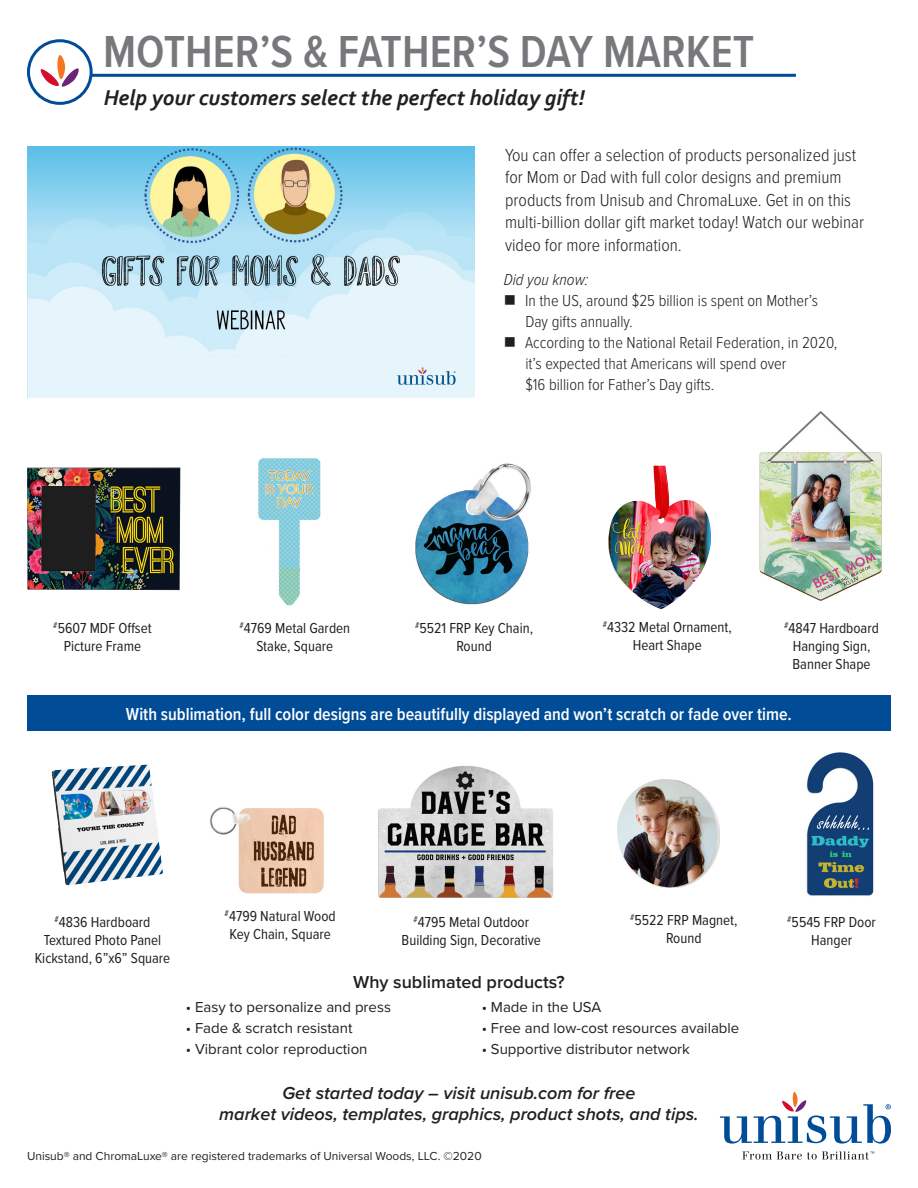
<style>
.page{position:relative;width:918px;height:1188px;background:#fff}
.page>*{position:absolute;margin:0;border:0;box-sizing:border-box;transform-origin:0 0}
.t1{font:600 46.5px "Proxima Nova Cond";color:#76787b}
.t2{font:italic 700 22.5px "Corbel";color:#231f20}
.t3{font:300 18px/22.5px "Proxima Nova Cond";color:#231f20}
.t4{font:italic 600 18px "Proxima Nova";color:#231f20}
.t5{font:600 18px "Proxima Nova Cond";color:#fff}
.t6{font:600 18px "Proxima Nova";color:#231f20}
.t7{font:300 16.5px "Proxima Nova Cond";color:#231f20}
.t8{font:italic 300 16.5px "Proxima Nova Cond";color:#231f20}
.t9{font:15px/18px "Proxima Nova Cond";color:#231f20;text-align:center}
.t10{font:15px "Proxima Nova";color:#231f20}
.t11{font:12px "Proxima Nova";color:#231f20}
</style>
<div class="page">
<svg style="left:720px;top:1092px;width:171px;height:52px"></svg>
<svg style="left:742px;top:1151px;width:132px;height:9px"></svg>
<div style="left:27px;top:39px;width:66px;height:66px;border:3px solid #004c97;border-radius:50%"></div>
<hr style="left:92px;top:74px;width:704px;height:3px;background:#004c97">
<svg style="left:40px;top:55px;width:39px;height:32px"></svg>
<img style="left:378px;top:766px;width:175px;height:132px">
<img style="left:415px;top:463px;width:116px;height:142px">
<img style="left:759px;top:411px;width:123px;height:190px">
<img style="left:210px;top:806px;width:114px;height:88px">
<img style="left:258px;top:458px;width:63px;height:148px">
<img style="left:51px;top:765px;width:112px;height:120px">
<img style="left:27px;top:467px;width:153px;height:123px">
<img style="left:618px;top:780px;width:101px;height:108px">
<img style="left:608px;top:466px;width:103px;height:143px">
<div style="left:27px;top:696px;width:864px;height:35px;background:#004c97"></div>
<img style="left:806px;top:752px;width:68px;height:144px">
<img style="left:27px;top:146px;width:447px;height:252px">
<p class="t1" style="left:103px;top:17px;width:653px">MOTHER’S &amp; FATHER’S DAY MARKET</p>
<p class="t2" style="left:104px;top:84px;width:483px">Help your customers select the perfect holiday gift!</p>
<p class="t3" style="left:505px;top:142px;width:360px">You can offer a selection of products personalized just for Mom or Dad with full color designs and premium products from Unisub and ChromaLuxe. Get in on this multi-billion dollar gift market today! Watch our webinar video for more information.</p>
<p class="t8" style="left:504px;top:268px;width:86px">Did you know:</p>
<p class="t7" style="left:504px;top:289px;width:316px">■ In the US, around $25 billion is spent on Mother’s</p>
<p class="t7" style="left:525px;top:310px;width:109px">Day gifts annually.</p>
<p class="t7" style="left:504px;top:331px;width:335px">■ According to the National Retail Federation, in 2020,</p>
<p class="t7" style="left:525px;top:352px;width:263px">it’s expected that Americans will spend over</p>
<p class="t7" style="left:525px;top:373px;width:191px">$16 billion for Father’s Day gifts.</p>
<p class="t9" style="left:53px;top:619px;width:100px"><sup>#</sup>5607 MDF Offset</p>
<p class="t9" style="left:64px;top:637px;width:79px">Picture Frame</p>
<p class="t9" style="left:240px;top:619px;width:112px"><sup>#</sup>4769 Metal Garden<br>Stake, Square</p>
<p class="t9" style="left:415px;top:619px;width:120px"><sup>#</sup>5521 FRP Key Chain,<br>Round</p>
<p class="t9" style="left:603px;top:617px;width:131px"><sup>#</sup>4332 Metal Ornament,</p>
<p class="t9" style="left:633px;top:635px;width:70px">Heart Shape</p>
<p class="t9" style="left:784px;top:619px;width:96px"><sup>#</sup>4847 Hardboard<br>Hanging Sign,</p>
<p class="t9" style="left:793px;top:655px;width:80px">Banner Shape</p>
<p class="t5" style="left:126px;top:701px;width:668px">With sublimation, full color designs are beautifully displayed and won’t scratch or fade over time.</p>
<p class="t9" style="left:55px;top:912px;width:97px"><sup>#</sup>4836 Hardboard</p>
<p class="t9" style="left:35px;top:930px;width:137px">Textured Photo Panel<br>Kickstand, 6”x6” Square</p>
<p class="t9" style="left:225px;top:907px;width:113px"><sup>#</sup>4799 Natural Wood</p>
<p class="t9" style="left:230px;top:925px;width:103px">Key Chain, Square</p>
<p class="t9" style="left:413px;top:912px;width:117px"><sup>#</sup>4795 Metal Outdoor</p>
<p class="t9" style="left:402px;top:930px;width:141px">Building Sign, Decorative</p>
<p class="t9" style="left:630px;top:911px;width:109px"><sup>#</sup>5522 FRP Magnet,<br>Round</p>
<p class="t6" style="left:353px;top:969px;width:213px">Why sublimated products?</p>
<p class="t10" style="left:186px;top:996px;width:207px">• Easy to personalize and press</p>
<p class="t10" style="left:186px;top:1017px;width:168px">• Fade &amp; scratch resistant</p>
<p class="t10" style="left:186px;top:1038px;width:183px">• Vibrant color reproduction</p>
<p class="t10" style="left:482px;top:996px;width:121px">• Made in the USA</p>
<p class="t10" style="left:482px;top:1017px;width:259px">• Free and low-cost resources available</p>
<p class="t10" style="left:482px;top:1038px;width:210px">• Supportive distributor network</p>
<p class="t4" style="left:282px;top:1079px;width:355px">Get started today – visit unisub.com for free</p>
<p class="t4" style="left:219px;top:1100px;width:481px">market videos, templates, graphics, product shots, and tips.</p>
<p class="t11" style="left:27px;top:1147px;width:456px">Unisub® and ChromaLuxe® are registered trademarks of Universal Woods, LLC. ©2020</p>
<p class="t9" style="left:787px;top:912px;width:90px"><sup>#</sup>5545 FRP Door<br>Hanger</p>
</div>
